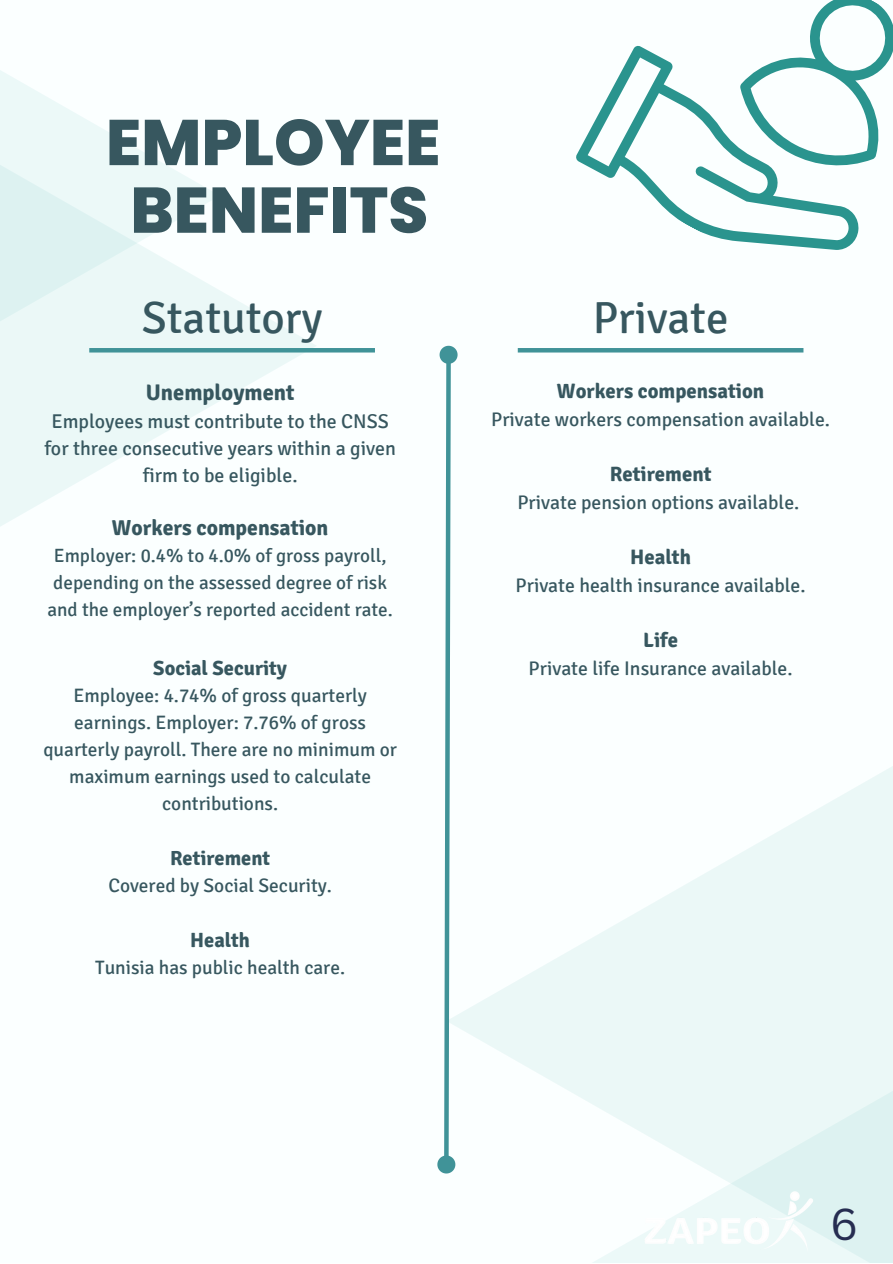
<style>
.page{position:relative;width:893px;height:1264px;background:#fff}
.page>*{position:absolute;margin:0;border:0;box-sizing:border-box;transform-origin:0 0}
.t1{font:800 64.35px/67.7px "Poppins";color:#37575f;text-align:center}
.t2{font:45px "Signika";color:#37575f}
.t3{font:43.5px "Canva Sans";color:#262d51}
.t4{font:700 22.5px "Signika";color:#37575f}
.t5{font:700 21.6px "Signika";color:#37575f}
.t6{font:700 20.7px "Signika";color:#37575f}
.t7{font:700 20.4px "Signika";color:#37575f}
.t8{font:19.95px/27px "Signika";color:#37575f;text-align:center}
.t9{font:19.65px "Signika";color:#37575f}
.t10{font:19.35px/27px "Signika";color:#37575f;text-align:center}
.t11{font:19.2px/26.5px "Signika";color:#37575f;text-align:center}
</style>
<div class="page">
<div style="left:0;top:0;width:892px;height:1262px;background:#fbffff"></div>
<svg style="left:0;top:291px;width:317px;height:235px"></svg>
<svg style="left:0;top:70px;width:220px;height:393px;fill:#ebf8f7"></svg>
<div style="left:446px;top:631px;width:446px;height:631px;background:linear-gradient(to bottom,#f9fefe,#f7fdfd)"></div>
<div style="left:587px;top:875px;width:305px;height:387px;background:linear-gradient(to right,#f3fbfb,#e4f5f4)"></div>
<svg style="left:576px;top:45px;width:283px;height:205px"></svg>
<svg style="left:723px;top:0;width:169px;height:190px"></svg>
<svg style="left:437px;top:345px;width:24px;height:831px"></svg>
<hr style="left:89px;top:348px;width:286px;height:4px;background:#409398">
<hr style="left:517px;top:348px;width:286px;height:4px;background:#409398">
<img style="left:639px;top:1184px;width:178px;height:72px">
<h1 class="t1" style="left:106px;top:109px;width:336px">EMPLOYEE<br>BENEFITS</h1>
<h2 class="t2" style="left:142px;top:291px;width:182px">Statutory</h2>
<h2 class="t2" style="left:592px;top:291px;width:137px">Private</h2>
<p class="t4" style="left:146px;top:378px;width:150px">Unemployment</p>
<p class="t8" style="left:44px;top:407px;width:353px">Employees must contribute to the CNSS for three consecutive years within a given firm to be eligible.</p>
<p class="t5" style="left:112px;top:514px;width:218px">Workers compensation</p>
<p class="t11" style="left:47px;top:543px;width:347px">Employer: 0.4% to 4.0% of gross payroll, depending on the assessed degree of risk and the employer’s reported accident rate.</p>
<p class="t6" style="left:557px;top:379px;width:209px">Workers compensation</p>
<p class="t9" style="left:491px;top:408px;width:340px">Private workers compensation available.</p>
<p class="t6" style="left:609px;top:462px;width:103px">Retirement</p>
<p class="t9" style="left:517px;top:491px;width:283px">Private pension options available.</p>
<p class="t6" style="left:630px;top:545px;width:62px">Health</p>
<p class="t9" style="left:515px;top:574px;width:291px">Private health insurance available.</p>
<p class="t6" style="left:643px;top:627px;width:36px">Life</p>
<p class="t9" style="left:528px;top:656px;width:265px">Private life Insurance available.</p>
<p class="t7" style="left:153px;top:656px;width:135px">Social Security</p>
<p class="t10" style="left:43px;top:682px;width:355px">Employee: 4.74% of gross quarterly earnings. Employer: 7.76% of gross quarterly payroll. There are no minimum or maximum earnings used to calculate contributions.</p>
<p class="t7" style="left:170px;top:846px;width:102px">Retirement</p>
<p class="t10" style="left:108px;top:872px;width:225px">Covered by Social Security.</p>
<p class="t7" style="left:190px;top:928px;width:61px">Health</p>
<p class="t10" style="left:95px;top:954px;width:251px">Tunisia has public health care.</p>
<h3 class="t3" style="left:830px;top:1193px;width:29px">6</h3>
</div>
